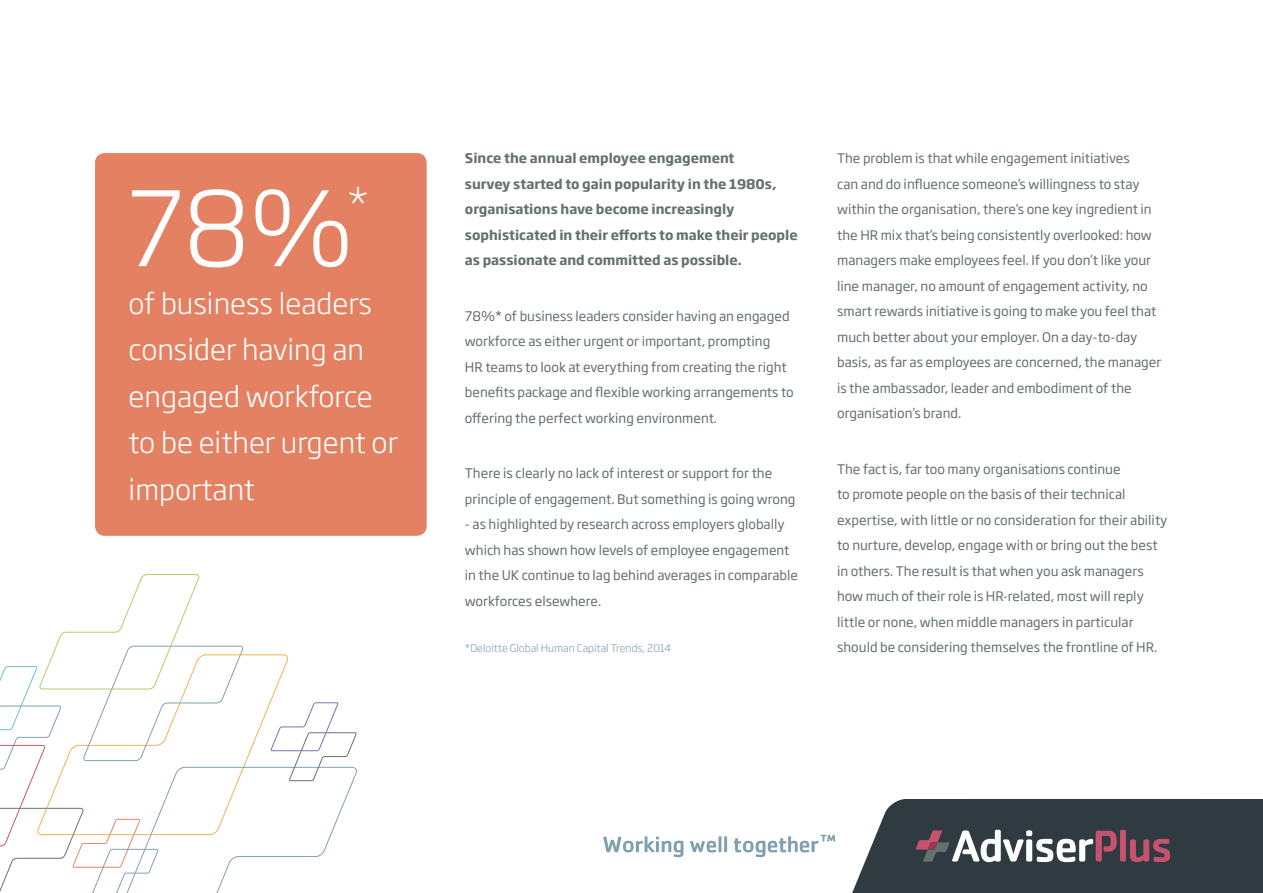
<style>
.page{position:relative;width:1263px;height:893px;background:#fff}
.page>*{position:absolute;margin:0;border:0;box-sizing:border-box;transform-origin:0 0}
.t1{font:300 102px "Soho Gothic Std";color:#fff}
.t2{font:300 28.5px/46.5px "Soho Gothic Std";color:#fff}
.t3{font:13.2px/25.5px "Soho Gothic Std";color:#657071}
.t4{font:700 13.2px/25.5px "Soho Gothic Std";color:#657071}
.t5{font:300 10.5px "Soho Gothic Std";color:#7fa0b0}
</style>
<div class="page">
<div style="left:95px;top:153px;width:332px;height:383px;background:#e38162;border-radius:10px"></div>
<svg style="left:852px;top:799px;width:411px;height:94px;background:#494f54"></svg>
<svg style="left:603px;top:836px;width:80px;height:21px"></svg>
<svg style="left:690px;top:836px;width:37px;height:16px"></svg>
<svg style="left:734px;top:835px;width:101px;height:22px"></svg>
<svg style="left:0;top:574px;width:357px;height:319px"></svg>
<p class="t1" style="left:126px;top:164px;width:244px">78%<sup>*</sup></p>
<p class="t2" style="left:129px;top:281px;width:271px">of business leaders consider having an engaged workforce to be either urgent or important</p>
<p class="t4" style="left:465px;top:146px;width:334px">Since the annual employee engagement<br>survey started to gain popularity in the 1980s, organisations have become increasingly sophisticated in their efforts to make their people as passionate and committed as possible.</p>
<p class="t3" style="left:465px;top:303px;width:330px">78%* of business leaders consider having an engaged workforce as either urgent or important, prompting<br>HR teams to look at everything from creating the right benefits package and flexible working arrangements to offering the perfect working environment.</p>
<p class="t3" style="left:465px;top:461px;width:332px">There is clearly no lack of interest or support for the principle of engagement. But something is going wrong</p>
<p class="t3" style="left:465px;top:512px;width:335px">- as highlighted by research across employers globally which has shown how levels of employee engagement in the UK continue to lag behind averages in comparable workforces elsewhere.</p>
<p class="t5" style="left:465px;top:642px;width:208px">*Deloitte Global Human Capital Trends, 2014</p>
<p class="t3" style="left:837px;top:146px;width:326px">The problem is that while engagement initiatives<br>can and do influence someone’s willingness to stay within the organisation, there’s one key ingredient in the HR mix that’s being consistently overlooked: how managers make employees feel. If you don’t like your line manager, no amount of engagement activity, no smart rewards initiative is going to make you feel that much better about your employer. On a day-to-day basis, as far as employees are concerned, the manager is the ambassador, leader and embodiment of the organisation’s brand.</p>
<p class="t3" style="left:837px;top:456px;width:332px">The fact is, far too many organisations continue<br>to promote people on the basis of their technical expertise, with little or no consideration for their ability to nurture, develop, engage with or bring out the best in others. The result is that when you ask managers how much of their role is HR-related, most will reply little or none, when middle managers in particular should be considering themselves the frontline of HR.</p>
</div>
